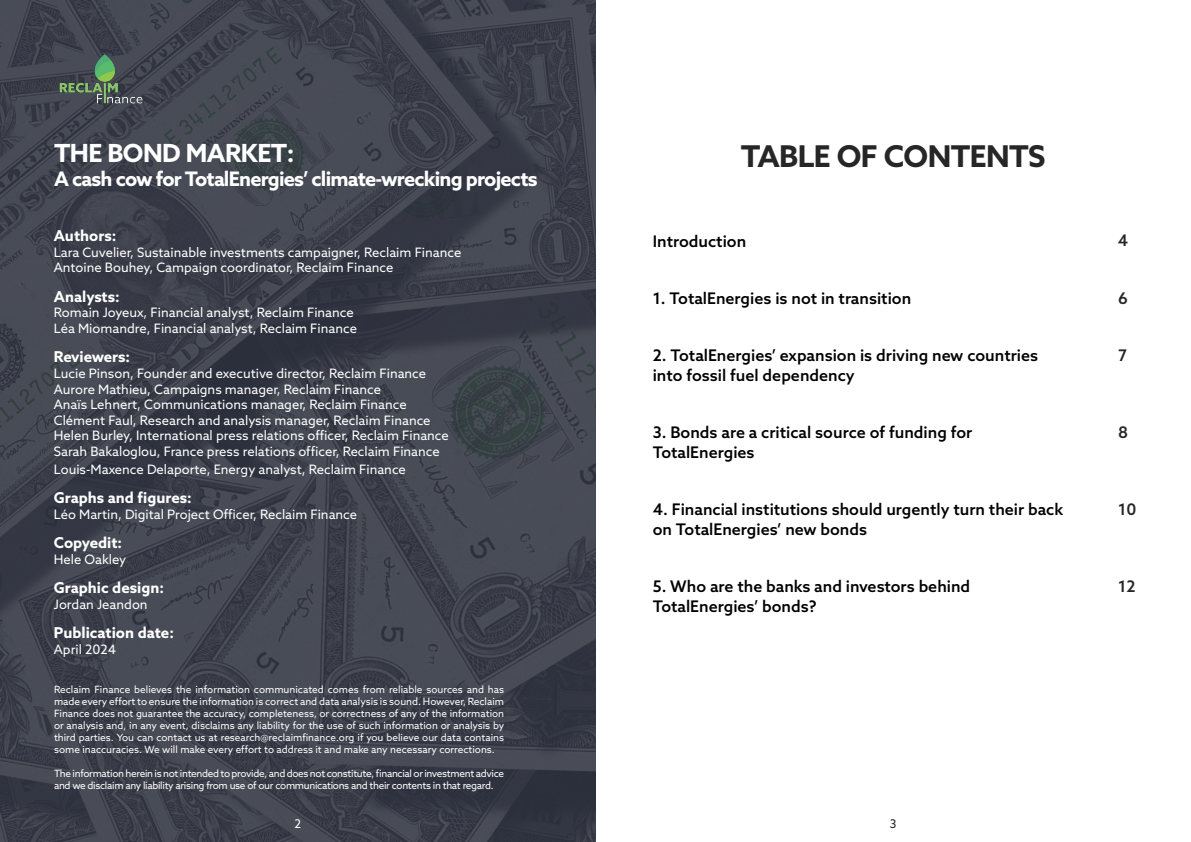
<style>
.page{position:relative;width:1191px;height:842px;background:#fff}
.page>*{position:absolute;margin:0;border:0;box-sizing:border-box;transform-origin:0 0}
.t1{font:700 30px "Azo Sans";letter-spacing:-.02em;color:#252625}
.t2{font:700 25px "Azo Sans";letter-spacing:-.02em;color:#fff}
.t3{font:700 20px "Azo Sans";letter-spacing:-.04em;color:#fff}
.t4{font:500 16px/20px "Azo Sans";color:#000}
.t5{font:500 16px "Azo Sans";color:#252625}
.t6{font:700 15px "Azo Sans";color:#fff}
.t7{font:13px/15.6px "Azo Sans";color:#fff}
.t8{font:12px "Azo Sans";color:#fff}
.t9{font:12px "Azo Sans";color:#252625}
.t10{font:10px/12px "Azo Sans";letter-spacing:-.03em;color:#fff;text-align:justify}
</style>
<div class="page">
<svg style="left:0;top:0;width:595px;height:842px;background:#3e414c"></svg>
<img style="left:54px;top:40px;width:94px;height:94px">
<h2 class="t2" style="left:54px;top:142px;width:242px">THE BOND MARKET:</h2>
<h3 class="t3" style="left:54px;top:170px;width:485px">A cash cow for TotalEnergies’ climate-wrecking projects</h3>
<h3 class="t6" style="left:54px;top:229px;width:64px">Authors:</h3>
<h3 class="t7" style="left:54px;top:245px;width:409px">Lara Cuvelier, Sustainable investments campaigner, Reclaim Finance<br>Antoine Bouhey, Campaign coordinator, Reclaim Finance</h3>
<h3 class="t6" style="left:54px;top:290px;width:67px">Analysts:</h3>
<h3 class="t7" style="left:54px;top:306px;width:305px">Romain Joyeux, Financial analyst, Reclaim Finance<br>Léa Miomandre, Financial analyst, Reclaim Finance</h3>
<h3 class="t6" style="left:54px;top:350px;width:78px">Reviewers:</h3>
<p class="t7" style="left:54px;top:366px;width:396px">Lucie Pinson, Founder and executive director, Reclaim Finance Aurore Mathieu, Campaigns manager, Reclaim Finance<br>Anaïs Lehnert, Communications manager, Reclaim Finance Clément Faul, Research and analysis manager, Reclaim Finance Helen Burley, International press relations officer, Reclaim Finance Sarah Bakaloglou, France press relations officer, Reclaim Finance</p>
<h3 class="t7" style="left:54px;top:462px;width:353px">Louis-Maxence Delaporte, Energy analyst, Reclaim Finance</h3>
<h3 class="t6" style="left:54px;top:491px;width:139px">Graphs and figures:</h3>
<h3 class="t7" style="left:54px;top:507px;width:305px">Léo Martin, Digital Project Officer, Reclaim Finance</h3>
<h3 class="t6" style="left:54px;top:536px;width:70px">Copyedit:</h3>
<h3 class="t7" style="left:54px;top:552px;width:74px">Hele Oakley</h3>
<h3 class="t6" style="left:54px;top:581px;width:112px">Graphic design:</h3>
<h3 class="t7" style="left:54px;top:597px;width:95px">Jordan Jeandon</h3>
<h3 class="t6" style="left:54px;top:626px;width:122px">Publication date:</h3>
<h3 class="t7" style="left:54px;top:642px;width:64px">April 2024</h3>
<p class="t10" style="left:54px;top:684px;width:452px">Reclaim Finance believes the information communicated comes from reliable sources and has made every effort to ensure the information is correct and data analysis is sound. However, Reclaim Finance does not guarantee the accuracy, completeness, or correctness of any of the information or analysis and, in any event, disclaims any liability for the use of such information or analysis by third parties. You can contact us at research@reclaimfinance.org if you believe our data contains some inaccuracies. We will make every effort to address it and make any necessary corrections.</p>
<p class="t10" style="left:54px;top:768px;width:451px">The information herein is not intended to provide, and does not constitute, financial or investment advice and we disclaim any liability arising from use of our communications and their contents in that regard.</p>
<p class="t8" style="left:294px;top:819px;width:8px">2</p>
<h1 class="t1" style="left:741px;top:143px;width:306px">TABLE OF CONTENTS</h1>
<h3 class="t4" style="left:653px;top:233px;width:95px">Introduction</h3>
<h3 class="t5" style="left:1118px;top:234px;width:12px">4</h3>
<h3 class="t4" style="left:653px;top:289px;width:260px">1. TotalEnergies is not in transition</h3>
<h3 class="t5" style="left:1118px;top:291px;width:11px">6</h3>
<h3 class="t4" style="left:653px;top:346px;width:387px">2. TotalEnergies’ expansion is driving new countries into fossil fuel dependency</h3>
<h3 class="t5" style="left:1118px;top:348px;width:11px">7</h3>
<h3 class="t4" style="left:653px;top:423px;width:321px">3. Bonds are a critical source of funding for<br>TotalEnergies</h3>
<h3 class="t5" style="left:1118px;top:425px;width:11px">8</h3>
<h3 class="t4" style="left:653px;top:500px;width:412px">4. Financial institutions should urgently turn their back on TotalEnergies’ new bonds</h3>
<h3 class="t5" style="left:1118px;top:502px;width:20px">10</h3>
<h3 class="t4" style="left:653px;top:577px;width:319px">5. Who are the banks and investors behind<br>TotalEnergies’ bonds?</h3>
<h3 class="t5" style="left:1118px;top:579px;width:19px">12</h3>
<p class="t9" style="left:890px;top:819px;width:8px">3</p>
</div>
